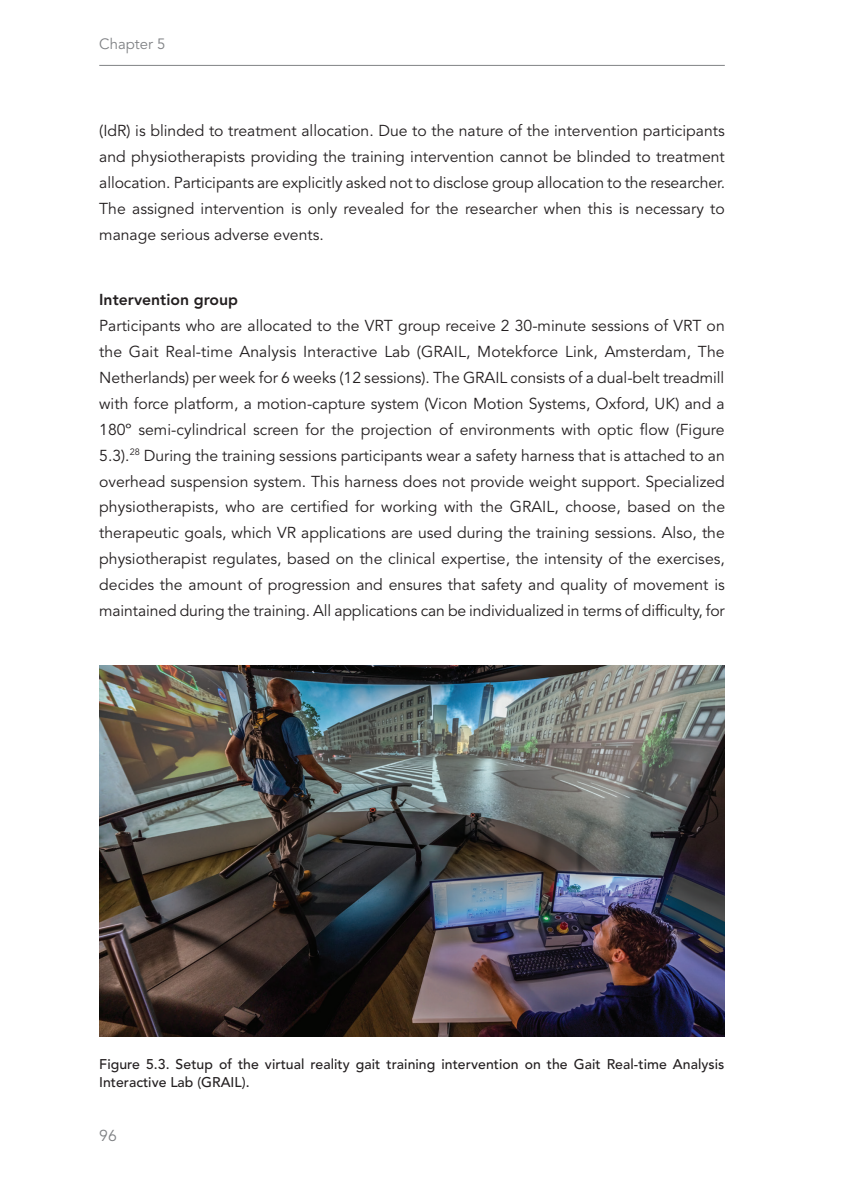
<style>
.page{position:relative;width:844px;height:1191px;background:#fff}
.page>*{position:absolute;margin:0;border:0;box-sizing:border-box;transform-origin:0 0}
.t1{font:15.75px/25.9px "Avenir LT Std";color:#231f20;text-align:justify}
.t2{font:800 15.75px "Avenir LT Std";color:#231f20}
.t3{font:15.75px "Avenir LT Std";color:#808285}
.t4{font:14.88px "Avenir LT Std";color:#808285}
.t5{font:500 14px/17.5px "Avenir LT Std";letter-spacing:.005em;color:#231f20}
</style>
<div class="page">
<hr style="left:99px;top:65px;width:625px;height:1px;background:#808285">
<img style="left:99px;top:666px;width:625px;height:370px">
<p class="t4" style="left:99px;top:35px;width:68px">Chapter 5</p>
<p class="t1" style="left:99px;top:118px;width:627px">(IdR) is blinded to treatment allocation. Due to the nature of the intervention participants and physiotherapists providing the training intervention cannot be blinded to treatment allocation. Participants are explicitly asked not to disclose group allocation to the researcher.<br>The assigned intervention is only revealed for the researcher when this is necessary to manage serious adverse events.</p>
<p class="t2" style="left:99px;top:290px;width:140px">Intervention group</p>
<p class="t1" style="left:99px;top:313px;width:627px">Participants who are allocated to the VRT group receive 2 30-minute sessions of VRT on the Gait Real-time Analysis Interactive Lab (GRAIL, Motekforce Link, Amsterdam, The Netherlands) per week for 6 weeks (12 sessions). The GRAIL consists of a dual-belt treadmill with force platform, a motion-capture system (Vicon Motion Systems, Oxford, UK) and a 180º semi-cylindrical screen for the projection of environments with optic flow (Figure 5.3).<sup>28</sup> During the training sessions participants wear a safety harness that is attached to an overhead suspension system. This harness does not provide weight support. Specialized physiotherapists, who are certified for working with the GRAIL, choose, based on the therapeutic goals, which VR applications are used during the training sessions. Also, the physiotherapist regulates, based on the clinical expertise, the intensity of the exercises, decides the amount of progression and ensures that safety and quality of movement is maintained during the training. All applications can be individualized in terms of difficulty, for</p>
<p class="t5" style="left:99px;top:1056px;width:626px">Figure 5.3. Setup of the virtual reality gait training intervention on the Gait Real-time Analysis<br>Interactive Lab (GRAIL).</p>
<p class="t3" style="left:99px;top:1126px;width:19px">96</p>
</div>
